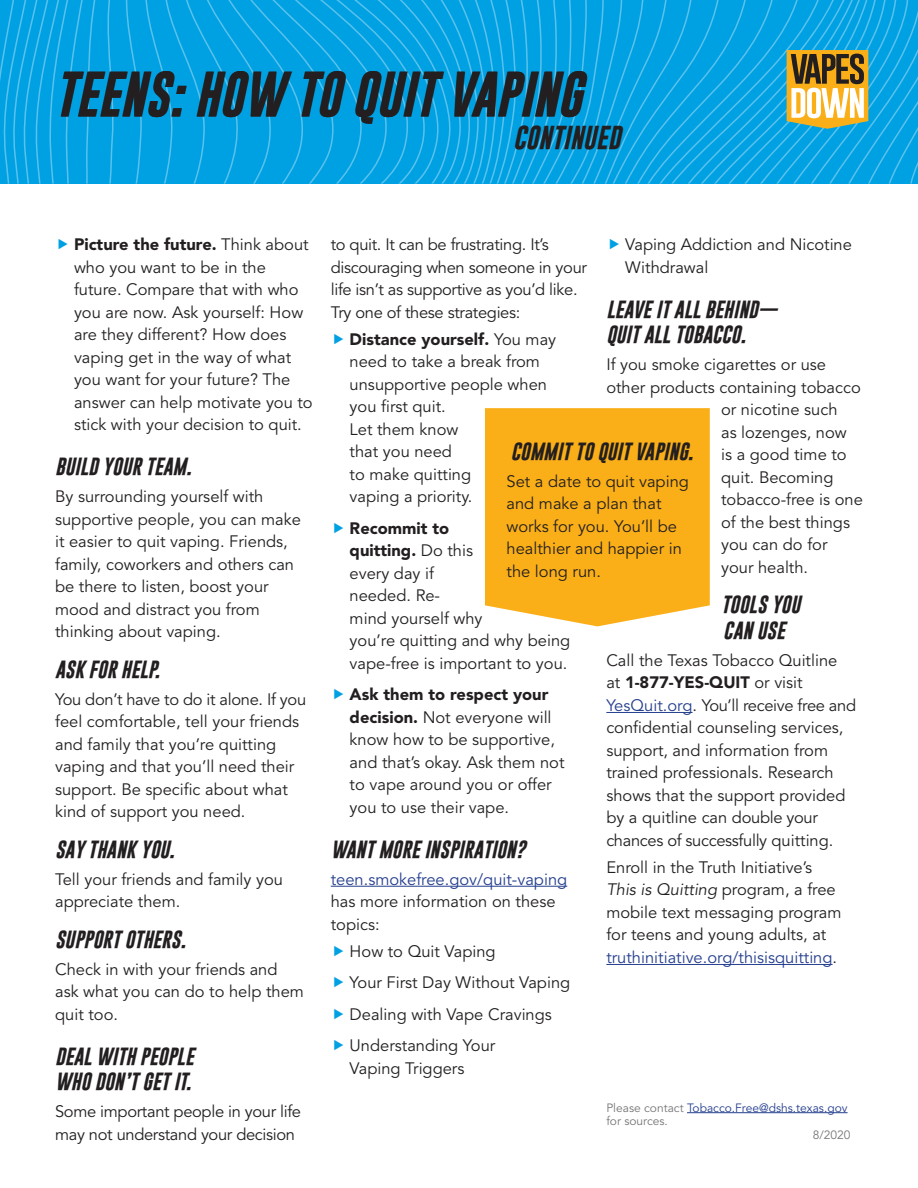
<style>
.page{position:relative;width:918px;height:1188px;background:#fff}
.page>*{position:absolute;margin:0;border:0;box-sizing:border-box;transform-origin:0 0}
.t1{font:italic 700 45.75px "Gobold";color:#231f20}
.t2{font:italic 700 24px "Gobold";color:#231f20}
.t3{font:italic 700 18px/25.5px "Gobold";color:#231f20}
.LI_Title{font:16.5px/22.5px "Avenir LT Std";color:#231f20}
.LI_Title-2{font:16.5px/22.5px "Avenir LT Std";letter-spacing:-.02em;color:#231f20}
.t4{font:12px/13.5px "Avenir LT Std";color:#253f8e}
.t5{font:12px "Avenir LT Std";color:#757679}
.s1{font-weight:900}
.s2{color:#253f8e}
.s3{font-style:italic}
.s4{color:#757679}
</style>
<div class="page">
<div style="left:0;top:0;width:918px;height:184px;background:#00a1e3"></div>
<svg style="left:0;top:0;width:96px;height:184px"></svg>
<svg style="left:107px;top:0;width:7px;height:184px"></svg>
<svg style="left:126px;top:0;width:792px;height:184px"></svg>
<hr style="left:331px;top:886px;width:236px;height:1px;background:#253f8e">
<hr style="left:606px;top:712px;width:87px;height:1px;background:#253f8e">
<hr style="left:606px;top:964px;width:227px;height:1px;background:#253f8e">
<div style="left:485px;top:408px;width:225px;height:218px;background:#faaf18"></div>
<hr style="left:687px;top:1112px;width:161px;height:1px;background:#253f8e">
<h1 class="t1" style="left:54px;top:65px;width:529px">TEENS: HOW TO QUIT VAPING</h1>
<h2 class="t2" style="left:513px;top:122px;width:109px">CONTINUED</h2>
<p class="LI_Title" style="left:74px;top:234px;width:240px"><span class="s1">Picture the future.</span> Think about who you want to be in the future. Compare that with who you are now. Ask yourself: How are they different? How does vaping get in the way of what you want for your future? The answer can help motivate you to stick with your decision to quit.</p>
<h2 class="t3" style="left:55px;top:454px;width:138px">BUILD YOUR TEAM.</h2>
<p class="LI_Title" style="left:55px;top:486px;width:247px">By surrounding yourself with supportive people, you can make it easier to quit vaping. Friends, family, coworkers and others can be there to listen, boost your mood and distract you from thinking about vaping.</p>
<h2 class="t3" style="left:55px;top:657px;width:106px">ASK FOR HELP.</h2>
<p class="LI_Title" style="left:55px;top:688px;width:253px">You don’t have to do it alone. If you feel comfortable, tell your friends and family that you’re quitting vaping and that you’ll need their support. Be specific about what kind of support you need.</p>
<h2 class="t3" style="left:55px;top:837px;width:121px">SAY THANK YOU.</h2>
<p class="LI_Title" style="left:55px;top:868px;width:229px">Tell your friends and family you appreciate them.</p>
<h2 class="t3" style="left:55px;top:927px;width:132px">SUPPORT OTHERS.</h2>
<p class="LI_Title" style="left:55px;top:958px;width:250px">Check in with your friends and ask what you can do to help them quit too.</p>
<h2 class="t3" style="left:55px;top:1044px;width:140px">DEAL WITH PEOPLE<br>WHO DON’T GET IT.</h2>
<p class="LI_Title-2" style="left:55px;top:1101px;width:248px">Some important people in your life may not understand your decision</p>
<p class="LI_Title-2" style="left:331px;top:234px;width:258px">to quit. It can be frustrating. It’s discouraging when someone in your life isn’t as supportive as you’d like.<br>Try one of these strategies:</p>
<p class="LI_Title" style="left:350px;top:328px;width:208px"><span class="s1">Distance yourself.</span> You may need to take a break from unsupportive people when you first quit.<br>Let them know<br>that you need<br>to make quitting<br>vaping a priority.</p>
<p class="LI_Title" style="left:350px;top:517px;width:222px"><span class="s1">Recommit to<br>quitting.</span> Do this<br>every day if<br>needed. Re-<br>mind yourself why<br>you’re quitting and why being vape-free is important to you.</p>
<p class="LI_Title" style="left:350px;top:684px;width:216px"><span class="s1">Ask them to respect your decision.</span> Not everyone will know how to be supportive, and that’s okay. Ask them not to vape around you or offer you to use their vape.</p>
<h2 class="t3" style="left:331px;top:836px;width:196px">WANT MORE INSPIRATION?</h2>
<p class="LI_Title" style="left:331px;top:868px;width:238px"><span class="s2">teen.smokefree.gov/quit-vaping </span>has more information on these topics:</p>
<p class="LI_Title" style="left:350px;top:940px;width:148px">How to Quit Vaping</p>
<p class="LI_Title" style="left:350px;top:972px;width:222px">Your First Day Without Vaping</p>
<p class="LI_Title" style="left:350px;top:1003px;width:204px">Dealing with Vape Cravings</p>
<p class="LI_Title" style="left:350px;top:1035px;width:147px">Understanding Your<br>Vaping Triggers</p>
<p class="LI_Title" style="left:625px;top:234px;width:228px">Vaping Addiction and Nicotine<br>Withdrawal</p>
<h2 class="t3" style="left:606px;top:297px;width:172px">LEAVE IT ALL BEHIND—<br>QUIT ALL TOBACCO.</h2>
<p class="LI_Title" style="left:606px;top:354px;width:221px">If you smoke cigarettes or use</p>
<p class="LI_Title" style="left:606px;top:376px;width:256px">other products containing tobacco</p>
<p class="LI_Title" style="left:721px;top:399px;width:118px">or nicotine such</p>
<p class="LI_Title" style="left:721px;top:421px;width:127px">as lozenges, now</p>
<p class="LI_Title" style="left:721px;top:444px;width:127px">is a good time to</p>
<p class="LI_Title" style="left:721px;top:466px;width:114px">quit. Becoming</p>
<p class="LI_Title" style="left:721px;top:489px;width:143px">tobacco-free is one</p>
<p class="LI_Title" style="left:721px;top:511px;width:130px">of the best things</p>
<p class="LI_Title" style="left:721px;top:534px;width:108px">you can do for</p>
<p class="LI_Title" style="left:721px;top:556px;width:89px">your health.</p>
<h2 class="t3" style="left:721px;top:592px;width:81px">TOOLS YOU<br>CAN USE</h2>
<p class="LI_Title" style="left:606px;top:649px;width:251px">Call the Texas Tobacco Quitline<br>at <span class="s1">1-877-YES-QUIT</span> or visit<br><span class="s2">YesQuit.org</span>. You’ll receive free and confidential counseling services, support, and information from trained professionals. Research shows that the support provided by a quitline can double your chances of successfully quitting.</p>
<p class="LI_Title" style="left:606px;top:856px;width:237px">Enroll in the Truth Initiative’s <span class="s3">This is Quitting</span> program, a free mobile text messaging program for teens and young adults, at <span class="s2">truthinitiative.org/thisisquitting</span>.</p>
<h2 class="t3" style="left:511px;top:439px;width:184px">COMMIT TO QUIT VAPING.</h2>
<p class="LI_Title" style="left:507px;top:470px;width:184px">Set a date to quit vaping and make a plan that works for you. You’ll be healthier and happier in the long run.</p>
<p class="t4" style="left:606px;top:1101px;width:243px"><span class="s4">Please contact</span> Tobacco.Free@dshs.texas.gov <span class="s4">for sources.</span></p>
<p class="t5" style="left:813px;top:1127px;width:39px">8/2020</p>
</div>
